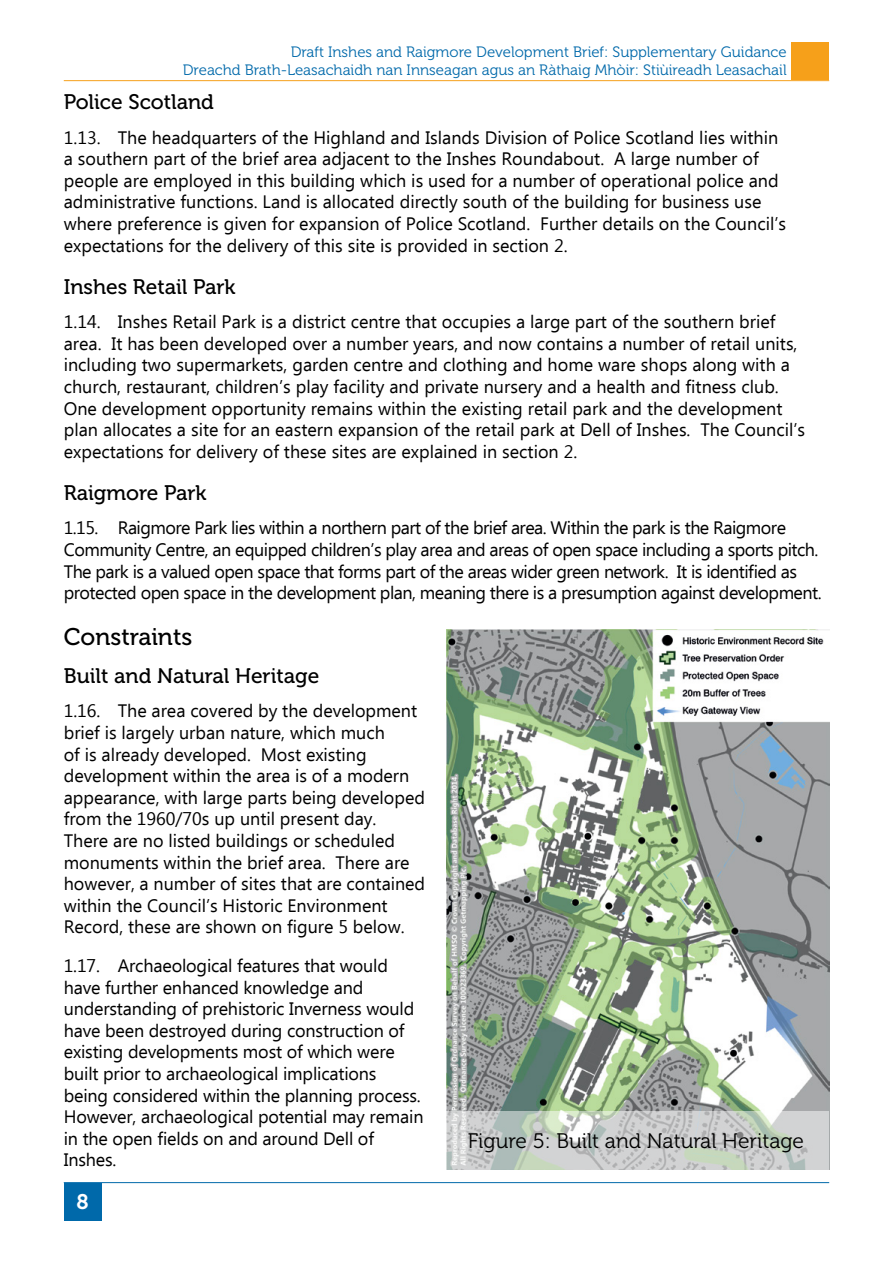
<style>
.page{position:relative;width:893px;height:1263px;background:#fff}
.page>*{position:absolute;margin:0;border:0;box-sizing:border-box;transform-origin:0 0}
.t1{font:24px "Museo 500";color:#000}
.t2{font:21px "Museo 500";color:#000}
.t3{font:21px "Museo 300";color:#000}
.t4{font:21px "Museo 700";color:#fff}
.t5{font:18px/21.6px "Ebrima";color:#000}
.t6{font:18px/21.6px "Ebrima";letter-spacing:-.03em;color:#000}
.t7{font:15px/18px "Museo 300";color:#0069aa;text-align:right}
</style>
<div class="page">
<hr style="left:64px;top:80px;width:765px;height:1px;background:#f6a01a">
<div style="left:791px;top:43px;width:38px;height:37px;background:#f6a01a"></div>
<div style="left:64px;top:1182px;width:38px;height:38px;background:#0069aa"></div>
<hr style="left:64px;top:1182px;width:765px;height:1px;background:#0069aa">
<img style="left:446px;top:629px;width:383px;height:482px">
<svg style="left:446px;top:1111px;width:383px;height:58px;background:#c8cdc9"></svg>
<p class="t7" style="left:183px;top:43px;width:605px">Draft Inshes and Raigmore Development Brief: Supplementary Guidance<br>Dreachd Brath-Leasachaidh nan Innseagan agus an Ràthaig Mhòir: Stiùireadh Leasachail</p>
<p class="t2" style="left:64px;top:91px;width:152px">Police Scotland</p>
<p class="t5" style="left:64px;top:128px;width:724px">1.13. The headquarters of the Highland and Islands Division of Police Scotland lies within a southern part of the brief area adjacent to the Inshes Roundabout. A large number of people are employed in this building which is used for a number of operational police and administrative functions. Land is allocated directly south of the building for business use where preference is given for expansion of Police Scotland. Further details on the Council’s expectations for the delivery of this site is provided in section 2.</p>
<p class="t2" style="left:64px;top:275px;width:173px">Inshes Retail Park</p>
<p class="t5" style="left:64px;top:312px;width:743px">1.14. Inshes Retail Park is a district centre that occupies a large part of the southern brief area. It has been developed over a number years, and now contains a number of retail units, including two supermarkets, garden centre and clothing and home ware shops along with a church, restaurant, children’s play facility and private nursery and a health and fitness club.<br>One development opportunity remains within the existing retail park and the development plan allocates a site for an eastern expansion of the retail park at Dell of Inshes. The Council’s expectations for delivery of these sites are explained in section 2.</p>
<p class="t2" style="left:64px;top:481px;width:144px">Raigmore Park</p>
<p class="t6" style="left:64px;top:518px;width:759px">1.15. Raigmore Park lies within a northern part of the brief area. Within the park is the Raigmore Community Centre, an equipped children’s play area and areas of open space including a sports pitch.<br>The park is a valued open space that forms part of the areas wider green network. It is identified as protected open space in the development plan, meaning there is a presumption against development.</p>
<h1 class="t1" style="left:64px;top:624px;width:130px">Constraints</h1>
<p class="t2" style="left:64px;top:664px;width:257px">Built and Natural Heritage</p>
<p class="t5" style="left:64px;top:701px;width:363px">1.16. The area covered by the development brief is largely urban nature, which much<br>of is already developed. Most existing development within the area is of a modern appearance, with large parts being developed from the 1960/70s up until present day.<br>There are no listed buildings or scheduled monuments within the brief area. There are however, a number of sites that are contained within the Council’s Historic Environment Record, these are shown on figure 5 below.</p>
<p class="t5" style="left:64px;top:956px;width:361px">1.17. Archaeological features that would have further enhanced knowledge and understanding of prehistoric Inverness would have been destroyed during construction of existing developments most of which were built prior to archaeological implications being considered within the planning process.<br>However, archaeological potential may remain in the open fields on and around Dell of Inshes.</p>
<p class="t3" style="left:468px;top:1129px;width:338px">Figure 5: Built and Natural Heritage</p>
<p class="t4" style="left:77px;top:1190px;width:14px">8</p>
</div>
